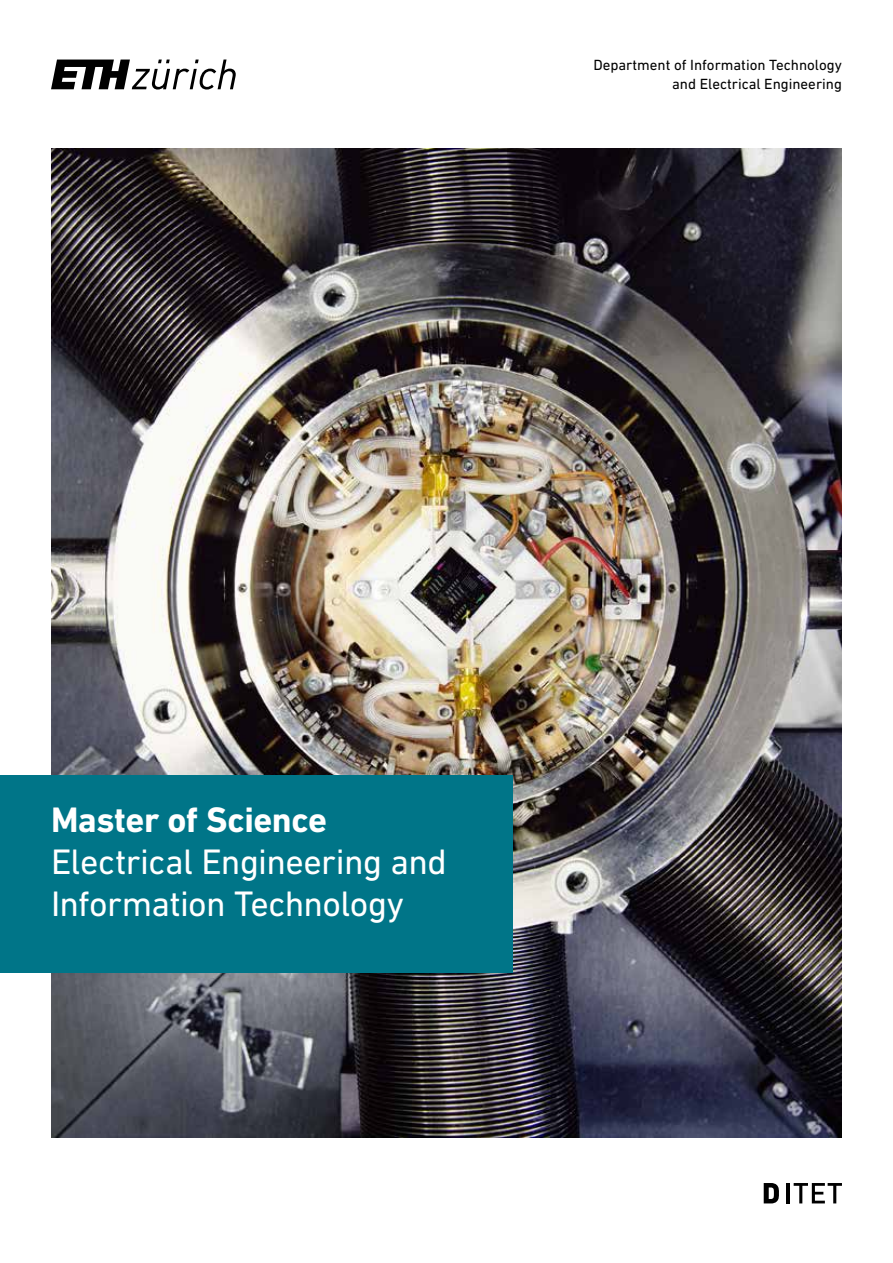
<style>
.page{position:relative;width:893px;height:1263px;background:#fff}
.page>*{position:absolute;margin:0;border:0;box-sizing:border-box;transform-origin:0 0}
.t1{font:36px/42px "DIN Next W1 G";letter-spacing:-.015em;color:#fff}
.t2{font:700 36px "DIN Next W1 G";letter-spacing:-.015em;color:#fff}
.t3{font:15px/19.5px "DIN Next W1 G";color:#000;text-align:right}
</style>
<div class="page">
<svg style="left:51px;top:60px;width:185px;height:30px"></svg>
<svg style="left:764px;top:1183px;width:15px;height:20px"></svg>
<hr style="left:787px;top:1183px;width:3px;height:20px;background:#000">
<svg style="left:794px;top:1183px;width:48px;height:20px"></svg>
<img style="left:51px;top:149px;width:791px;height:988px">
<div style="left:0;top:775px;width:512px;height:198px;background:#007588"></div>
<p class="t3" style="left:593px;top:55px;width:250px">Department of Information Technology and Electrical Engineering</p>
<h1 class="t2" style="left:51px;top:799px;width:278px">Master of Science</h1>
<h1 class="t1" style="left:51px;top:841px;width:397px">Electrical Engineering and<br>Information Technology</h1>
</div>
